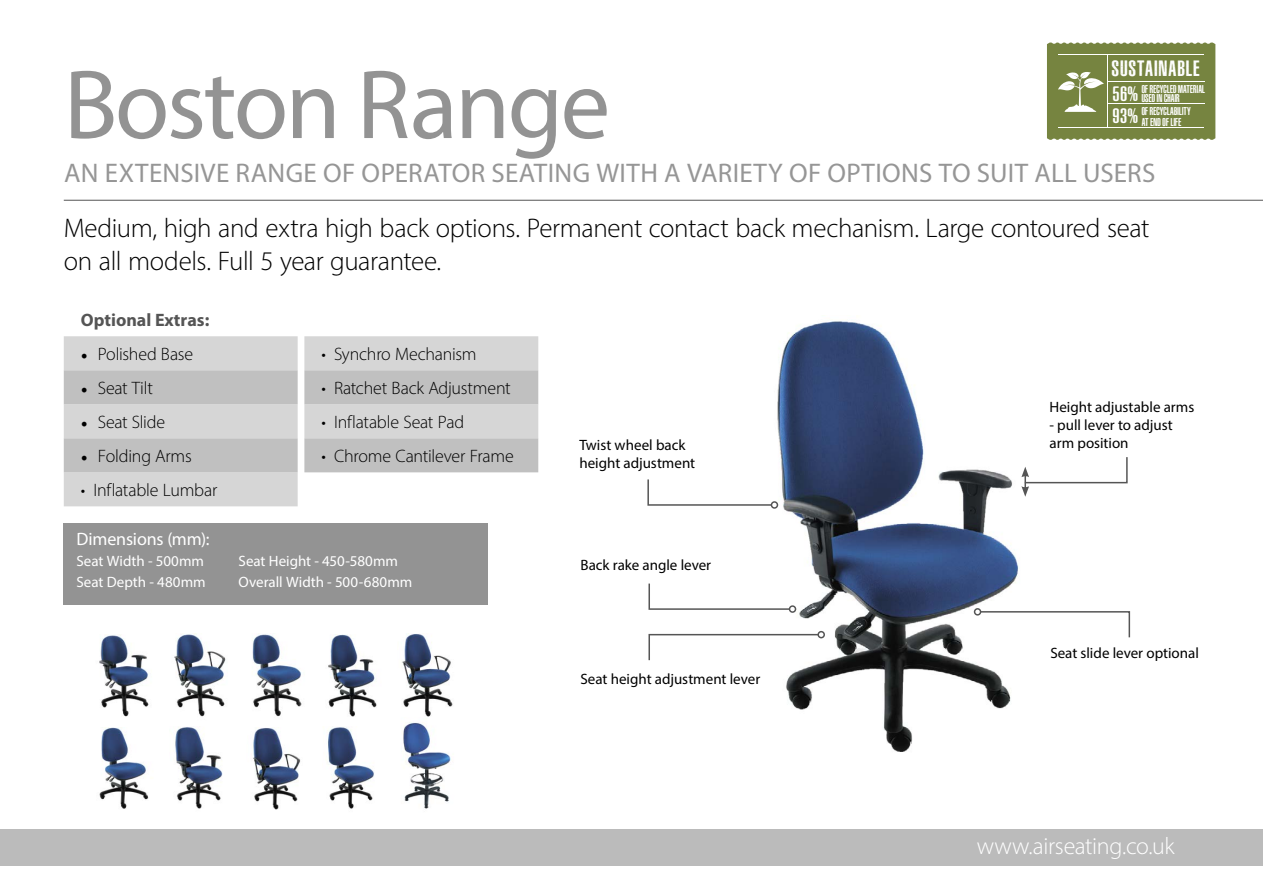
<style>
.page{position:relative;width:1263px;height:893px;background:#fff}
.page>*{position:absolute;margin:0;border:0;box-sizing:border-box;transform-origin:0 0}
.t1{font:99px "Myriad Pro";letter-spacing:-.025em;color:#939393}
.t2{font:300 27px/32.4px "Myriad Pro";letter-spacing:-.015em;color:#000}
.t3{font:27px "Myriad Pro";letter-spacing:.015em;color:#969696}
.t4{font:300 24px "Myriad Pro";letter-spacing:-.015em;color:#fff}
.t5{font:20.55px "ASPHALTICGRAINCONDENSEDPERSONAL";letter-spacing:.065em;color:#fff;scale:1.09 1}
.t6{font:300 18px "Myriad Pro";letter-spacing:-.015em;color:#000}
.t7{font:700 18px "Myriad Pro";color:#555}
.t8{font:18px "Myriad Pro";letter-spacing:-.01em;color:#fff}
.t9{font:700 18px/22.8px "Steelfish Rounded Rg";color:#fff;scale:1.25 1}
.t10{font:15px/18px "Myriad Pro";color:#000}
.t11{font:15px "Myriad Pro";color:#fff}
.t12{font:10.5px/9px "ASPHALTICGRAINCONDENSEDPERSONAL";letter-spacing:.015em;color:#fff}
.s1{font-family:"ASPHALTICGRAINCONDENSEDPERSONAL";font-weight:400;font-size:19.5px}
.s2{font-family:"Minion Pro";font-weight:400}
</style>
<div class="page">
<img style="left:771px;top:321px;width:248px;height:431px">
<div style="left:0;top:829px;width:1263px;height:36px;background:#bbb"></div>
<svg style="left:64px;top:336px;width:234px;height:170px;background:#cdcdcd"></svg>
<svg style="left:304px;top:336px;width:234px;height:136px;background:#cbcbcb"></svg>
<hr style="left:64px;top:200px;width:1199px;height:1px;background:#555">
<img style="left:99px;top:634px;width:50px;height:83px">
<img style="left:174px;top:634px;width:52px;height:83px">
<img style="left:252px;top:634px;width:50px;height:83px">
<img style="left:328px;top:635px;width:49px;height:82px">
<img style="left:402px;top:634px;width:51px;height:83px">
<img style="left:99px;top:727px;width:50px;height:82px">
<img style="left:175px;top:727px;width:48px;height:82px">
<img style="left:253px;top:727px;width:48px;height:83px">
<img style="left:327px;top:727px;width:47px;height:82px">
<img style="left:402px;top:722px;width:49px;height:87px">
<svg style="left:647px;top:478px;width:126px;height:28px"></svg>
<div style="left:771px;top:501px;width:7px;height:8px;border:2px solid #555;border-radius:50%"></div>
<svg style="left:648px;top:582px;width:143px;height:29px"></svg>
<div style="left:789px;top:605px;width:7px;height:8px;border:2px solid #555;border-radius:50%"></div>
<svg style="left:648px;top:633px;width:172px;height:29px"></svg>
<div style="left:817px;top:631px;width:8px;height:7px;border:2px solid #555;border-radius:50%"></div>
<svg style="left:979px;top:610px;width:152px;height:29px"></svg>
<div style="left:974px;top:608px;width:7px;height:8px;border:2px solid #555;border-radius:50%"></div>
<svg style="left:1021px;top:457px;width:107px;height:40px"></svg>
<div style="left:64px;top:523px;width:424px;height:82px;background:#939393"></div>
<svg style="left:1047px;top:43px;width:168px;height:97px;background:#828f51"></svg>
<h3 class="t5" style="left:1112px;top:56px;width:82px">SUSTAINABLE</h3>
<p class="t9" style="left:1112px;top:80px;width:22px">56<span class="s1">%<br></span>93<span class="s1">%</span></p>
<p class="t12" style="left:1142px;top:85px;width:65px">OF RECYCLED MATERIAL<br>USED IN CHAIR</p>
<h1 class="t1" style="left:64px;top:44px;width:548px">Boston Range</h1>
<h2 class="t3" style="left:64px;top:156px;width:1093px">AN EXTENSIVE RANGE OF OPERATOR SEATING WITH A VARIETY OF OPTIONS TO SUIT ALL USERS</h2>
<h2 class="t2" style="left:64px;top:212px;width:1087px">Medium, high and extra high back options. Permanent contact back mechanism. Large contoured seat on all models. Full 5 year guarantee.</h2>
<p class="t7" style="left:81px;top:308px;width:130px">Optional Extras:</p>
<p class="t6" style="left:81px;top:343px;width:114px"><span class="s2">•</span> Polished Base</p>
<p class="t6" style="left:81px;top:377px;width:74px"><span class="s2">•</span> Seat Tilt</p>
<p class="t6" style="left:81px;top:411px;width:86px"><span class="s2">•</span> Seat Slide</p>
<p class="t6" style="left:81px;top:445px;width:112px"><span class="s2">•</span> Folding Arms</p>
<p class="t6" style="left:81px;top:479px;width:138px">• Inflatable Lumbar</p>
<p class="t12" style="left:1142px;top:107px;width:51px;line-height:10.5px">OF RECYCLABILITY<br>AT END OF LIFE</p>
<p class="t6" style="left:321px;top:343px;width:157px">• Synchro Mechanism</p>
<p class="t6" style="left:321px;top:377px;width:191px">• Ratchet Back Adjustment</p>
<p class="t6" style="left:321px;top:411px;width:144px">• Inflatable Seat Pad</p>
<p class="t6" style="left:321px;top:445px;width:194px">• Chrome Cantilever Frame</p>
<p class="t10" style="left:1049px;top:398px;width:146px">Height adjustable arms</p>
<p class="t10" style="left:1049px;top:416px;width:125px">- pull lever to adjust arm position</p>
<p class="t10" style="left:579px;top:436px;width:117px">Twist wheel back height adjustment</p>
<p class="t8" style="left:77px;top:528px;width:134px">Dimensions (mm):</p>
<p class="t11" style="left:77px;top:552px;width:129px">Seat Width - 500mm</p>
<p class="t11" style="left:239px;top:552px;width:161px">Seat Height - 450-580mm</p>
<p class="t11" style="left:77px;top:573px;width:131px">Seat Depth - 480mm</p>
<p class="t11" style="left:239px;top:573px;width:175px">Overall Width - 500-680mm</p>
<p class="t10" style="left:580px;top:556px;width:132px">Back rake angle lever</p>
<p class="t10" style="left:580px;top:670px;width:181px">Seat height adjustment lever</p>
<p class="t10" style="left:1050px;top:643px;width:150px">Seat slide lever optional</p>
<h3 class="t4" style="left:977px;top:832px;width:200px">www.airseating.co.uk</h3>
</div>
